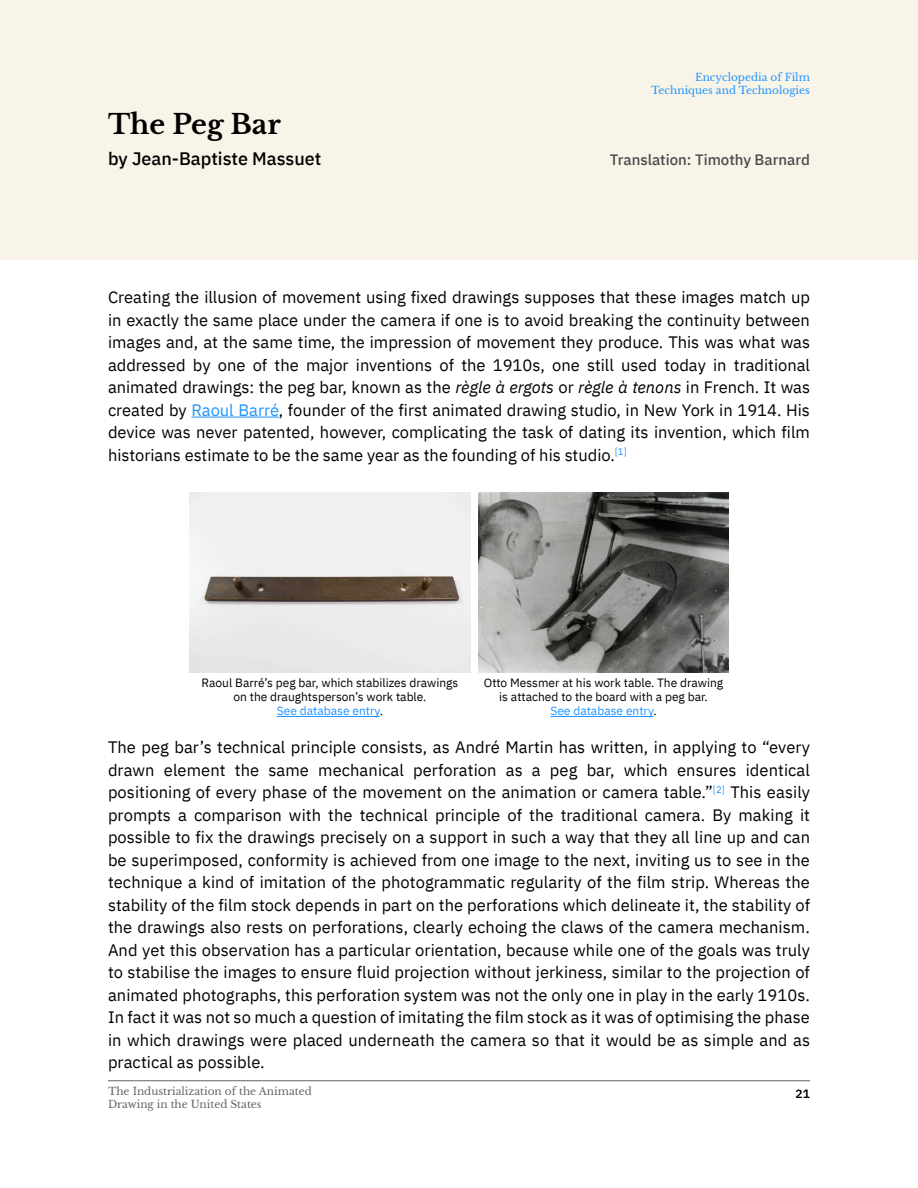
<style>
.page{position:relative;width:918px;height:1188px;background:#fff}
.page>*{position:absolute;margin:0;border:0;box-sizing:border-box;transform-origin:0 0}
.t1{font:700 27px "Libre Baskerville";color:#000}
.t2{font:500 18px "IBM Plex Sans";color:#000}
.t3{font:16.5px/22.5px "IBM Plex Sans";letter-spacing:.005em;color:#000;text-align:justify}
.t4{font:500 15px "IBM Plex Sans";color:#4b4b4b}
.t5{font:12px/14.4px "IBM Plex Sans";color:#000;text-align:center}
.t6{font:600 12px "IBM Plex Sans";color:#000}
.t7{font:10.5px/12.6px "Libre Baskerville";color:#646464}
.t8{font:10.5px/12.6px "Libre Baskerville";color:#1f95ff;text-align:right}
.t9{font:9.6px "IBM Plex Sans";color:#1f95ff}
.s1{font-style:italic}
.s2{color:#1f95ff}
.s3{font-size:16.5px;color:#000}
</style>
<div class="page">
<hr style="left:108px;top:1080px;width:702px;height:1px;background:#646464">
<div style="left:0;top:0;width:918px;height:259px;background:#f8f4e8"></div>
<hr style="left:192px;top:417px;width:87px;height:1px;background:#1f95ff">
<img style="left:478px;top:493px;width:251px;height:179px">
<hr style="left:550px;top:716px;width:103px;height:1px;background:#1f95ff">
<img style="left:189px;top:493px;width:282px;height:179px">
<hr style="left:277px;top:716px;width:103px;height:1px;background:#1f95ff">
<h1 class="t1" style="left:108px;top:108px;width:174px">The Peg Bar</h1>
<p class="t2" style="left:108px;top:144px;width:215px">by Jean-Baptiste Massuet</p>
<p class="t8" style="left:651px;top:71px;width:160px">Encyclopedia of Film<br>Techniques and Technologies</p>
<p class="t4" style="left:610px;top:148px;width:202px">Translation: Timothy Barnard</p>
<p class="t3" style="left:108px;top:285px;width:704px">Creating the illusion of movement using fixed drawings supposes that these images match up in exactly the same place under the camera if one is to avoid breaking the continuity between images and, at the same time, the impression of movement they produce. This was what was addressed by one of the major inventions of the 1910 ,s one still used today in traditional animated drawings: the peg bar, known as the <span class="s1">règle à ergots</span> or <span class="s1">règle à tenons</span> in French. It was created by <span class="s2">Raoul Barré</span>, founder of the first animated drawing studio in, New York in 1914. His device was never patented, however, complicating the task of dating its invention, which film</p>
<p class="t9" style="left:610px;top:444px;width:18px">[1]<span class="s3">.</span></p>
<p class="t3" style="left:108px;top:442px;width:504px">historians estimate to be the same year as the founding of his studio</p>
<p class="t5" style="left:202px;top:674px;width:258px">Raoul Barré s’ peg bar, which stabilizes drawings on the draughtsperson s’ work table.<br><span class="s2">See database entry</span>.</p>
<p class="t5" style="left:484px;top:674px;width:241px">Otto Messmer at his work table. The drawing is attached to the board with a peg bar.<br><span class="s2">See database entry</span>.</p>
<p class="t3" style="left:108px;top:735px;width:704px;text-align:right">The peg bar s’ technical principle consists, as André Martin has written in, applying to “every identical</p>
<p class="t3" style="left:108px;top:757px;width:48px">drawn</p>
<p class="t3" style="left:164px;top:757px;width:63px">element</p>
<p class="t3" style="left:235px;top:757px;width:26px">the</p>
<p class="t3" style="left:318px;top:757px;width:87px">mechanical</p>
<p class="t3" style="left:413px;top:757px;width:85px">perforation</p>
<p class="t3" style="left:587px;top:757px;width:29px">bar,</p>
<p class="t3" style="left:624px;top:757px;width:46px">which</p>
<p class="t3" style="left:550px;top:757px;width:29px">peg</p>
<p class="t3" style="left:268px;top:757px;width:42px">same</p>
<p class="t3" style="left:506px;top:757px;width:18px">as</p>
<p class="t3" style="left:532px;top:757px;width:10px">a</p>
<p class="t3" style="left:677px;top:757px;width:61px">ensures</p>
<p class="t3" style="left:108px;top:780px;width:704px;text-align:left">positioning of every phase of the movement on the animation or camera table.”<sup>[<br></sup>prompts a comparison with the technical principle of the traditional camera. By making it possible to fix the drawings precisely on a support in such a way that they all line up and can be superimposed, conformity is achieved from one image to the next, inviting us to see in the technique a kind of imitation of the photogrammatic regularity of the film strip. Whereas the stability of the film stock depends in part on the perforations which delineate it, the stability of the drawings also rests on perforations, clearly echoing the claws of the camera mechanism.<br>And yet this observation has a particular orientation, because while one of the goals was truly to stabilise the images to ensure fluid projection without jerkiness, similar to the projection of animated photographs, this perforation system was not the only one in play in the early 1910 .s In fact it was not so much a question of imitating the film stock as it was of optimising the phase in which drawings were placed underneath the camera so that it would be as simple and as practical as possible.</p>
<p class="t9" style="left:716px;top:782px;width:10px">] 2</p>
<p class="t3" style="left:730px;top:780px;width:81px">This easily</p>
<p class="t7" style="left:108px;top:1085px;width:205px">The Industrialization of the Animated<br>Drawing in the United States</p>
<p class="t6" style="left:796px;top:1085px;width:16px">21</p>
</div>
